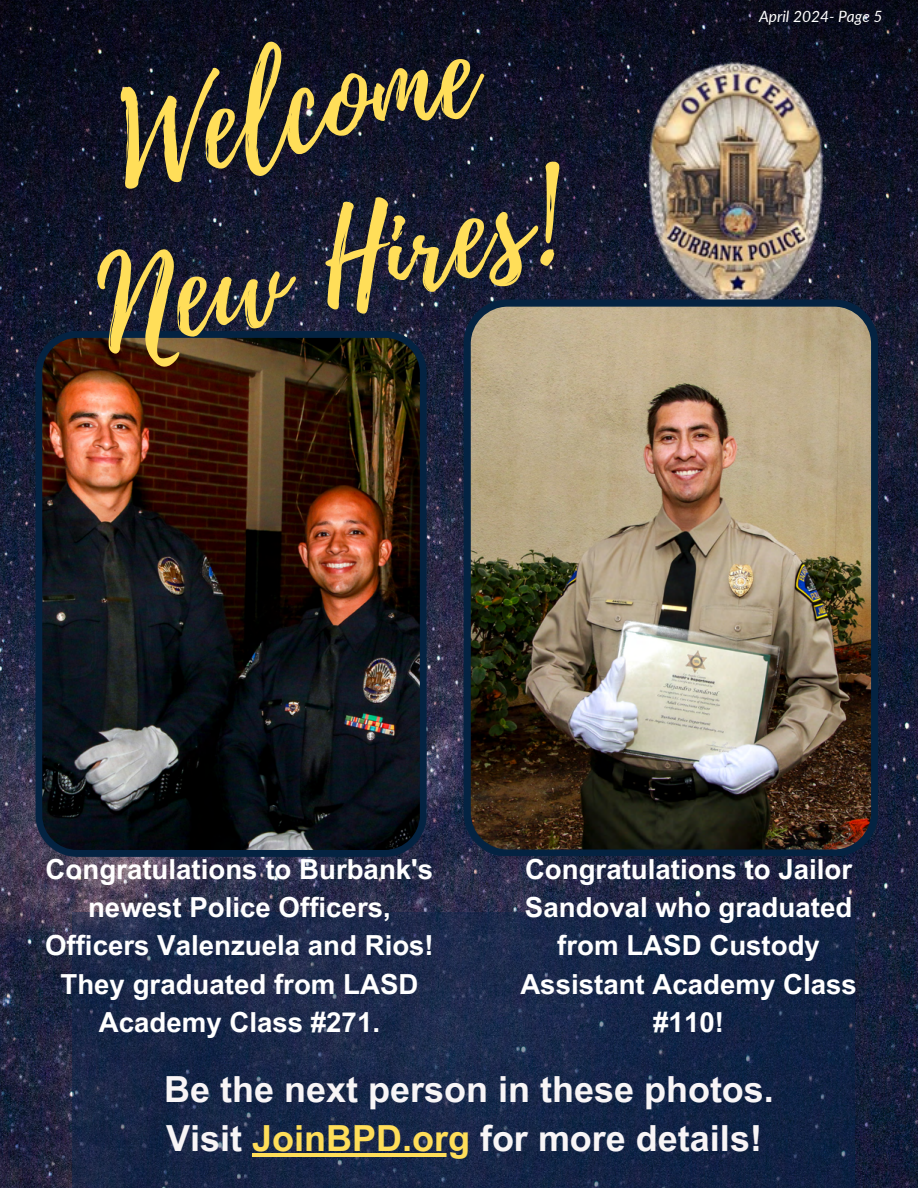
<style>
.page{position:relative;width:918px;height:1188px;background:#fff}
.page>*{position:absolute;margin:0;border:0;box-sizing:border-box;transform-origin:0 0}
.t1{font:125.7px/158.9px "Playlist Script";color:#ffde59;text-align:center}
.t2{font:700 36px/49.5px "Arial MT Pro";color:#f8f5f6}
.t3{font:700 27.6px/38.2px "Arial MT Pro";color:#fff;text-align:center}
.t4{font:italic 15.6px "Lato";color:#fff}
.s1{color:#ffde59}
</style>
<div class="page">
<img style="left:0;top:0;width:918px;height:1188px">
<img style="left:36px;top:331px;width:391px;height:525px">
<svg style="left:72px;top:913px;width:782px;height:275px;background:#172648"></svg>
<hr style="left:252px;top:1154px;width:218px;height:3px;background:#ffde59">
<img style="left:645px;top:61px;width:181px;height:238px">
<img style="left:464px;top:299px;width:414px;height:557px">
<h1 class="t1" style="left:52px;top:81px;width:464px;rotate:-12deg">Welcome<br>New Hires!</h1>
<p class="t4" style="left:759px;top:6px;width:125px">April 2024- Page 5</p>
<p class="t3" style="left:45px;top:854px;width:390px">Congratulations to Burbank's newest Police Officers,<br>Officers Valenzuela and Rios!<br>They graduated from LASD<br>Academy Class #271.</p>
<p class="t3" style="left:520px;top:854px;width:338px">Congratulations to Jailor<br>Sandoval who graduated from LASD Custody<br>Assistant Academy Class #110!</p>
<h2 class="t2" style="left:164px;top:1069px;width:611px">Be the next person in these photos.<br>Visit <span class="s1">JoinBPD.org</span> for more details!</h2>
</div>
